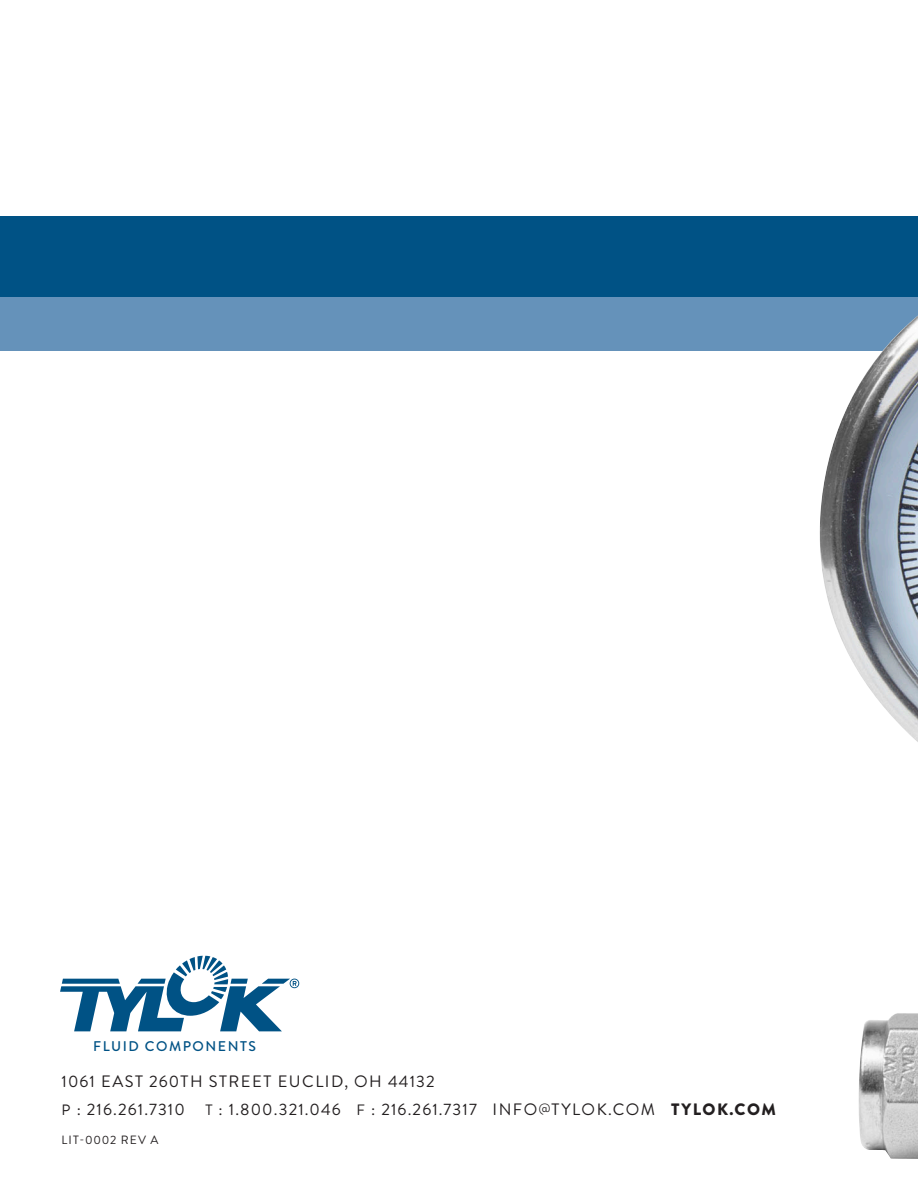
<style>
.page{position:relative;width:918px;height:1188px;background:#fff}
.page>*{position:absolute;margin:0;border:0;box-sizing:border-box;transform-origin:0 0}
.t1{font:16.5px/28.5px "Brandon Grotesque";letter-spacing:.07em;color:#231f20}
.t2{font:500 14.1px "Brandon Grotesque";letter-spacing:.11em;color:#005285}
.t3{font:12px "Brandon Grotesque";letter-spacing:.09em;color:#231f20}
.s1{font-size:15px}
.s2{font-weight:900}
</style>
<div class="page">
<div style="left:0;top:297px;width:918px;height:54px;background:#6592ba"></div>
<div style="left:0;top:216px;width:918px;height:81px;background:#005285"></div>
<img style="left:820px;top:315px;width:98px;height:844px">
<svg style="left:60px;top:956px;width:239px;height:75px"></svg>
<p class="t2" style="left:93px;top:1037px;width:164px">FLUID COMPONENTS</p>
<p class="t1" style="left:62px;top:1067px;width:716px">1061 EAST 260TH STREET EUCLID, OH 44132<br><span class="s1">P</span> : 216.261.7310 <span class="s1">T</span> : 1.800.321.046 <span class="s1">F</span> : 216.261.7317 INFO<sup>@</sup>TYLOK.COM <span class="s2">TYLOK.COM</span></p>
<p class="t3" style="left:62px;top:1132px;width:98px">LIT-0002 REV A</p>
</div>
